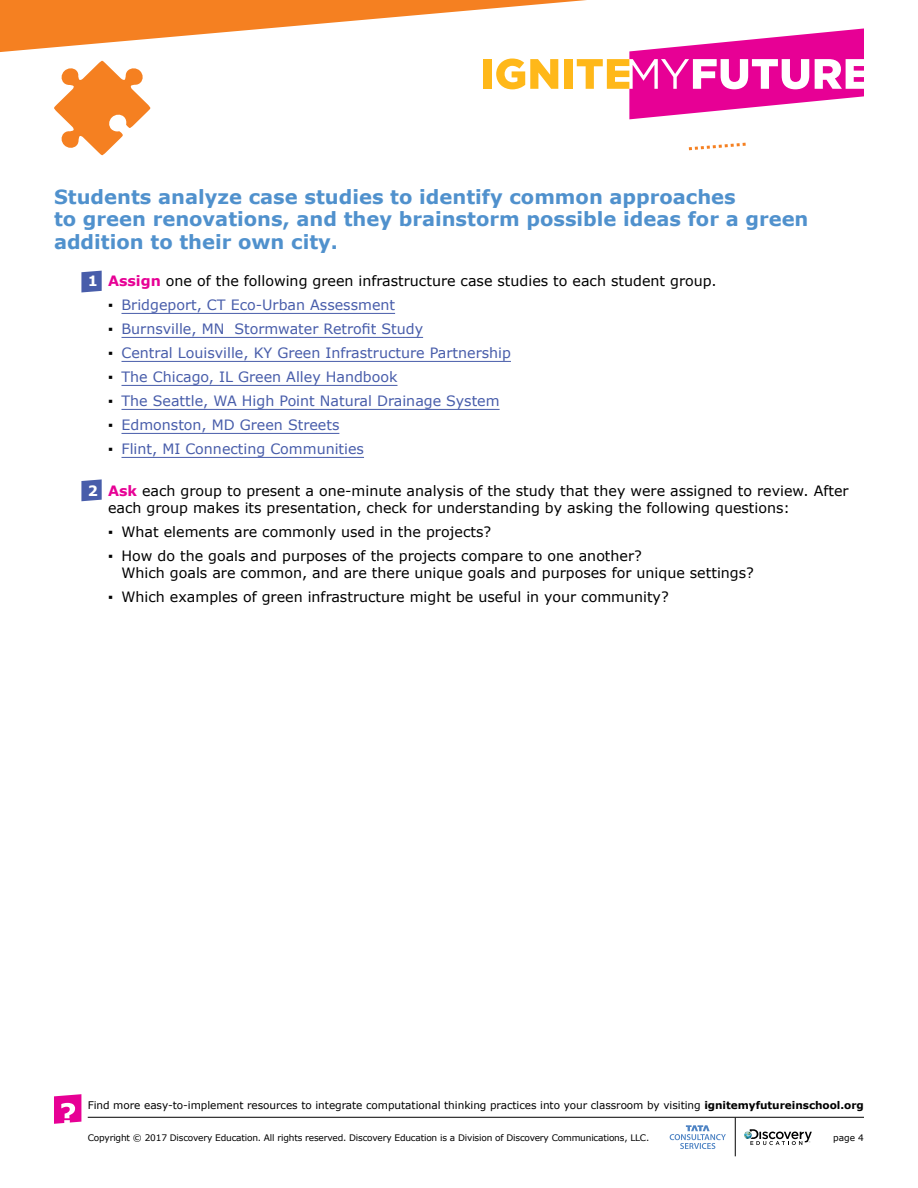
<style>
.page{position:relative;width:918px;height:1188px;background:#fff}
.page>*{position:absolute;margin:0;border:0;box-sizing:border-box;transform-origin:0 0}
.t1{font:700 19.5px/22.5px "Verdana";color:#5091cd}
.t2{font:14.25px/17.2px "Verdana";color:#000}
.t3{font:14.25px "Verdana";color:#485daa}
.t4{font:10.5px "Verdana";letter-spacing:-.005em;color:#000}
.t5{font:9px "Verdana";letter-spacing:-.02em;color:#000}
.s1{font-weight:700;color:#fff}
.s2{font-weight:700;color:#e70095}
.s3{color:#000}
.s4{font-weight:700}
</style>
<div class="page">
<svg style="left:670px;top:1125px;width:56px;height:24px"></svg>
<svg style="left:744px;top:1129px;width:68px;height:16px"></svg>
<hr style="left:735px;top:1118px;width:1px;height:38px;background:#000">
<hr style="left:88px;top:1117px;width:776px;height:1px;background:#000">
<svg style="left:54px;top:1094px;width:27px;height:30px"></svg>
<svg style="left:81px;top:271px;width:21px;height:21px"></svg>
<svg style="left:81px;top:479px;width:21px;height:22px"></svg>
<hr style="left:122px;top:313px;width:273px;height:1px;background:#485daa">
<hr style="left:122px;top:337px;width:301px;height:1px;background:#485daa">
<hr style="left:122px;top:361px;width:389px;height:1px;background:#485daa">
<hr style="left:122px;top:385px;width:276px;height:1px;background:#485daa">
<hr style="left:122px;top:409px;width:378px;height:1px;background:#485daa">
<hr style="left:122px;top:433px;width:217px;height:1px;background:#485daa">
<hr style="left:122px;top:457px;width:242px;height:1px;background:#485daa">
<svg style="left:0;top:0;width:864px;height:155px"></svg>
<h1 class="t1" style="left:54px;top:186px;width:756px">Students analyze case studies to identify common approaches<br>to green renovations, and they brainstorm possible ideas for a green addition to their own city.</h1>
<p class="t2" style="left:88px;top:273px;width:630px"><span class="s1">1</span> <span class="s2">Assign</span> one of the following green infrastructure case studies to each student group.</p>
<p class="t3" style="left:108px;top:296px;width:289px"><span class="s3">▪</span> Bridgeport, CT Eco-Urban Assessment</p>
<p class="t3" style="left:108px;top:320px;width:317px"><span class="s3">▪</span> Burnsville, MN Stormwater Retrofit Study</p>
<p class="t3" style="left:108px;top:344px;width:404px"><span class="s3">▪</span> Central Louisville, KY Green Infrastructure Partnership</p>
<p class="t3" style="left:108px;top:368px;width:291px"><span class="s3">▪</span> The Chicago, IL Green Alley Handbook</p>
<p class="t3" style="left:108px;top:392px;width:393px"><span class="s3">▪</span> The Seattle, WA High Point Natural Drainage System</p>
<p class="t3" style="left:108px;top:416px;width:233px"><span class="s3">▪</span> Edmonston, MD Green Streets</p>
<p class="t3" style="left:108px;top:440px;width:258px"><span class="s3">▪</span> Flint, MI Connecting Communities</p>
<p class="t2" style="left:108px;top:482px;width:742px;text-indent:-20px"><span class="s1">2</span> <span class="s2">Ask</span> each group to present a one-minute analysis of the study that they were assigned to review. After each group makes its presentation, check for understanding by asking the following questions:</p>
<p class="t2" style="left:108px;top:523px;width:385px">▪ What elements are commonly used in the projects?</p>
<p class="t2" style="left:122px;top:547px;width:634px;text-indent:-13px">▪ How do the goals and purposes of the projects compare to one another?<br>Which goals are common, and are there unique goals and purposes for unique settings?</p>
<p class="t2" style="left:108px;top:589px;width:562px">▪ Which examples of green infrastructure might be useful in your community?</p>
<p class="t4" style="left:88px;top:1099px;width:778px">Find more easy-to-implement resources to integrate computational thinking practices into your classroom by visiting <span class="s4">ignitemyfutureinschool.org</span></p>
<p class="t5" style="left:88px;top:1132px;width:563px">Copyright © 2017 Discovery Education. All rights reserved. Discovery Education is a Division of Discovery Communications, LLC.</p>
<p class="t5" style="left:833px;top:1132px;width:32px">page 4</p>
</div>
